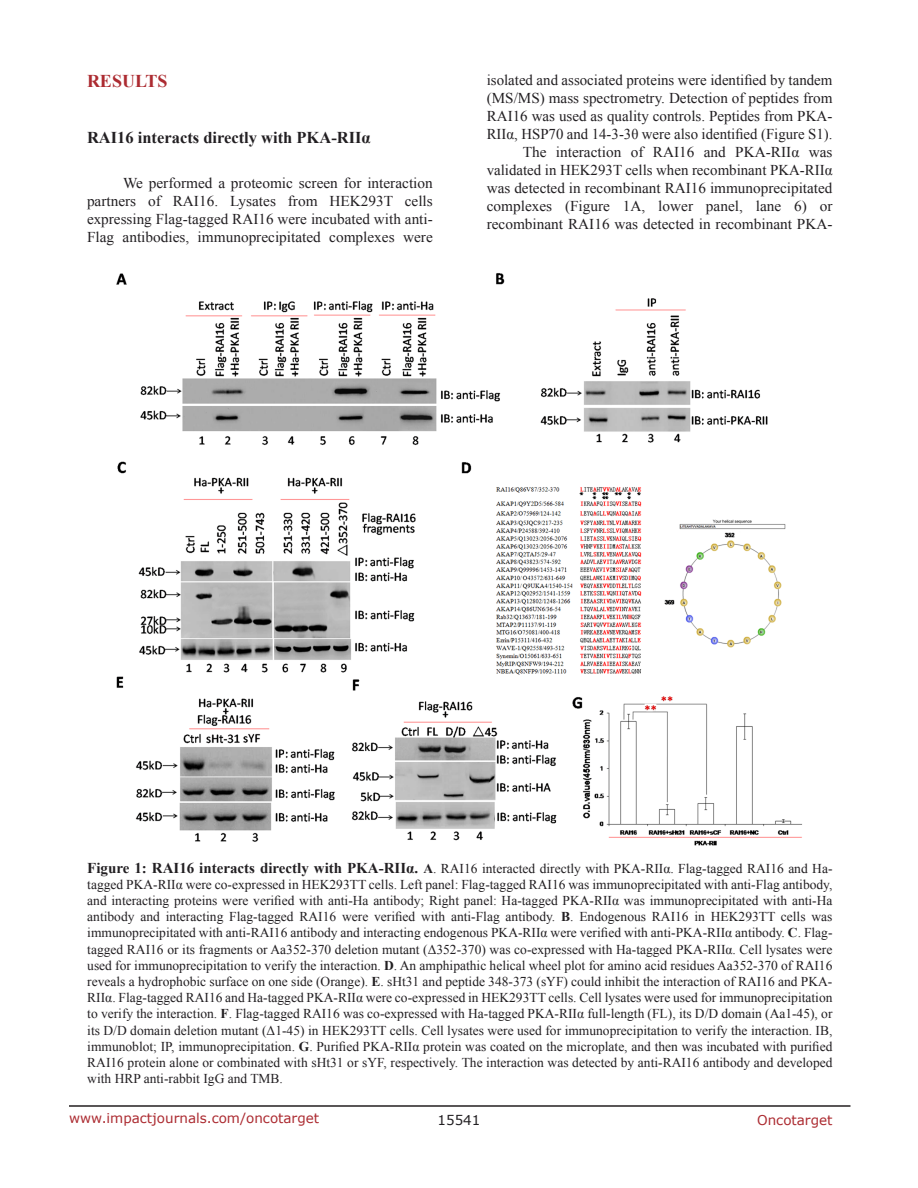
<style>
.page{position:relative;width:918px;height:1188px;background:#fff}
.page>*{position:absolute;margin:0;border:0;box-sizing:border-box;transform-origin:0 0}
.Heading{font:700 18px "Times New Roman";color:#ac2b31}
.SubHeading{font:700 16.5px "Times New Roman";color:#221f22}
.BodyText{font:15px/18px "Times New Roman";color:#221f22;text-align:justify}
.FigureText{font:13.5px/16.2px "Times New Roman";color:#221f22;text-align:justify}
.t1{font:13.5px "Verdana";color:#ac2b31}
.t2{font:13.5px "Verdana";color:#221f22}
.s1{font-weight:700;font-size:15px}
.s2{font-weight:700}
</style>
<div class="page">
<hr style="left:69px;top:1105px;width:781px;height:2px;background:#231f20">
<img style="left:116px;top:273px;width:686px;height:573px">
<p class="Heading" style="left:87px;top:69px;width:82px">RESULTS</p>
<p class="SubHeading" style="left:87px;top:126px;width:285px">RAI16 interacts directly with PKA-RIIα</p>
<p class="BodyText" style="left:87px;top:174px;width:347px;text-indent:36px">We performed a proteomic screen for interaction partners of RAI16. Lysates from HEK293T cells expressing Flag-tagged RAI16 were incubated with anti-Flag antibodies, immunoprecipitated complexes were</p>
<p class="BodyText" style="left:487px;top:71px;width:347px">isolated and associated proteins were identified by tandem (MS/MS) mass spectrometry. Detection of peptides from RAI16 was used as quality controls. Peptides from PKA-RIIα, HSP70 and 14-3-3θ were also identified (Figure S1).</p>
<p class="BodyText" style="left:487px;top:143px;width:347px;text-indent:36px">The interaction of RAI16 and PKA-RIIα was validated in HEK293T cells when recombinant PKA-RIIα was detected in recombinant RAI16 immunoprecipitated complexes (Figure 1A, lower panel, lane 6) or recombinant RAI16 was detected in recombinant PKA-</p>
<p class="FigureText" style="left:87px;top:860px;width:747px"><span class="s1">Figure 1: RAI16 interacts directly with PKA-RIIα.</span> <span class="s2">A</span>. RAI16 interacted directly with PKA-RIIα. Flag-tagged RAI16 and Ha&shy;tagged PKA-RIIα were co-expressed in HEK293TT cells. Left panel: Flag-tagged RAI16 was immunoprecipitated with anti-Flag antibody, and interacting proteins were verified with anti-Ha antibody; Right panel: Ha-tagged PKA-RIIα was immunoprecipitated with anti-Ha antibody and interacting Flag-tagged RAI16 were verified with anti-Flag antibody. <span class="s2">B</span>. Endogenous RAI16 in HEK293TT cells was immunoprecipitated with anti-RAI16 antibody and interacting endogenous PKA-RIIα were verified with anti-PKA-RIIα antibody. <span class="s2">C</span>. Flag&shy;tagged RAI16 or its fragments or Aa352-370 deletion mutant (Δ352-370) was co-expressed with Ha-tagged PKA-RIIα. Cell lysates were used for immunoprecipitation to verify the interaction. <span class="s2">D</span>. An amphipathic helical wheel plot for amino acid residues Aa352-370 of RAI16 reveals a hydrophobic surface on one side (Orange). <span class="s2">E</span>. sHt31 and peptide 348-373 (sYF) could inhibit the interaction of RAI16 and PKA-RIIα. Flag-tagged RAI16 and Ha-tagged PKA-RIIα were co-expressed in HEK293TT cells. Cell lysates were used for immunoprecipitation to verify the interaction. <span class="s2">F</span>. Flag-tagged RAI16 was co-expressed with Ha-tagged PKA-RIIα full-length (FL), its D/D domain (Aa1-45), or its D/D domain deletion mutant (Δ1-45) in HEK293TT cells. Cell lysates were used for immunoprecipitation to verify the interaction. IB, immunoblot; IP, immunoprecipitation. <span class="s2">G</span>. Purified PKA-RIIα protein was coated on the microplate, and then was incubated with purified RAI16 protein alone or combinated with sHt31 or sYF, respectively. The interaction was detected by anti-RAI16 antibody and developed with HRP anti-rabbit IgG and TMB.</p>
<p class="t1" style="left:69px;top:1109px;width:252px">www.impactjournals.com/oncotarget</p>
<p class="t2" style="left:438px;top:1111px;width:44px">15541</p>
<p class="t1" style="left:757px;top:1111px;width:77px">Oncotarget</p>
</div>
